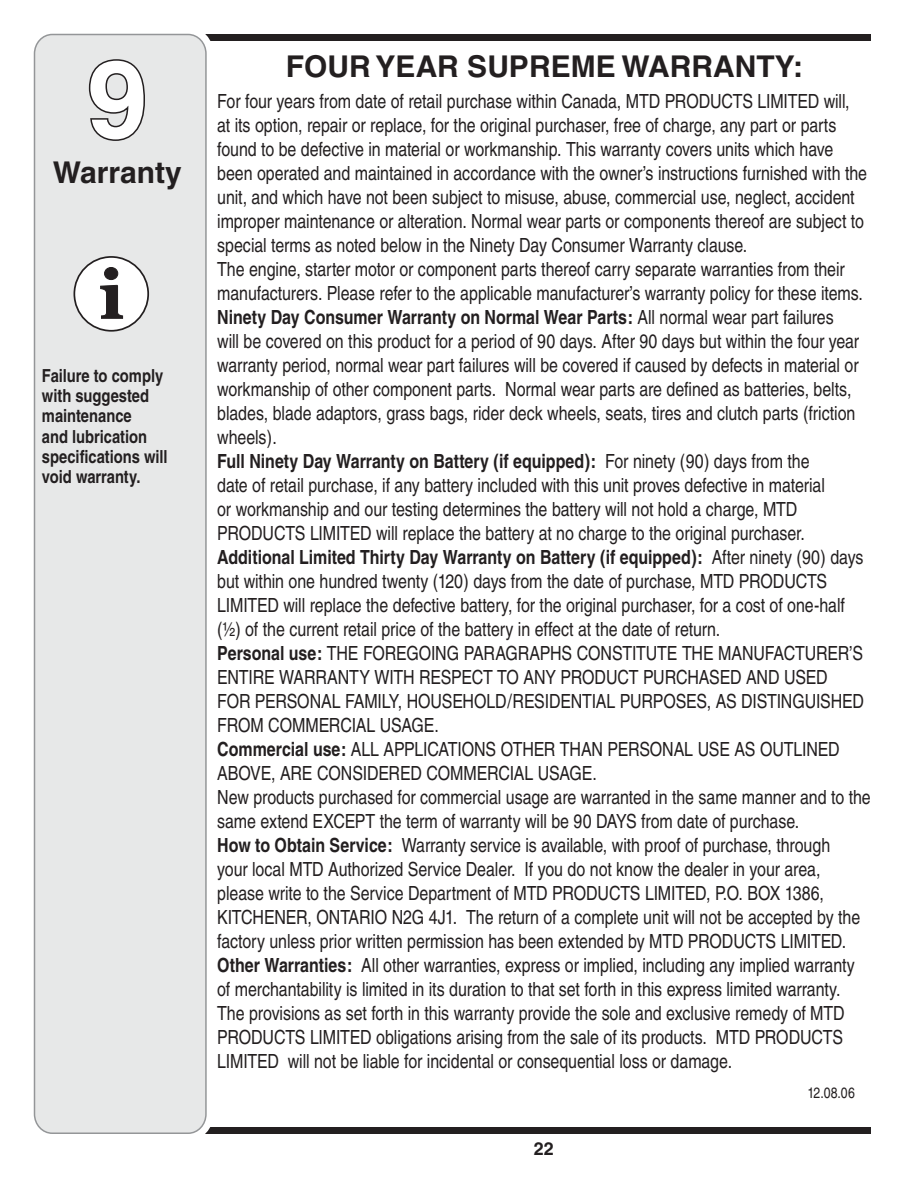
<style>
.page{position:relative;width:918px;height:1188px;background:#fff}
.page>*{position:absolute;margin:0;border:0;box-sizing:border-box;transform-origin:0 0}
.t1{font:700 108px "Helvetica";color:#fff}
.t2{font:700 30px "Helvetica";color:#231f20}
.t3{font:condensed 19.5px/24px "Helvetica";letter-spacing:-.005em;color:#231f20}
.t4{font:700 condensed 18px/20.2px "Helvetica";color:#231f20}
.t5{font:700 18px "Helvetica";color:#231f20}
.t6{font:condensed 15px "Helvetica";color:#231f20}
.s1{font-weight:700}
</style>
<div class="page">
<div style="left:110px;top:34px;width:761px;height:7px;background:#231f20"></div>
<div style="left:110px;top:1127px;width:761px;height:7px;background:#231f20"></div>
<div style="left:27px;top:27px;width:186px;height:1114px;border:15px solid #fff;border-radius:18px"></div>
<div style="left:34px;top:34px;width:172px;height:1099px;background:#e7e8e8;border-radius:18px"></div>
<div style="left:34px;top:34px;width:173px;height:1100px;border:2px solid #949698;border-radius:18px"></div>
<svg style="left:88px;top:59px;width:57px;height:82px"></svg>
<div style="left:74px;top:257px;width:74px;height:74px;background:#fff;border-radius:50%"></div>
<div style="left:73px;top:256px;width:76px;height:76px;border:2px solid #231f20;border-radius:50%"></div>
<svg style="left:100px;top:267px;width:23px;height:52px"></svg>
<h1 class="t1" style="left:87px;top:33px;width:62px">9</h1>
<h2 class="t2" style="left:53px;top:154px;width:130px">Warranty</h2>
<p class="t4" style="left:42px;top:365px;width:127px">Failure to comply with suggested maintenance<br>and lubrication specifications will void warranty.</p>
<h2 class="t2" style="left:286px;top:48px;width:519px">FOUR YEAR SUPREME WARRANTY:</h2>
<p class="t3" style="left:217px;top:89px;width:655px">For four years from date of retail purchase within Canada, MTD PRODUCTS LIMITED will,<br>at its option, repair or replace, for the original purchaser, free of charge, any part or parts found to be defective in material or workmanship. This warranty covers units which have been operated and maintained in accordance with the owner’s instructions furnished with the unit, and which have not been subject to misuse, abuse, commercial use, neglect, accident improper maintenance or alteration. Normal wear parts or components thereof are subject to special terms as noted below in the Ninety Day Consumer Warranty clause.<br>The engine, starter motor or component parts thereof carry separate warranties from their manufacturers. Please refer to the applicable manufacturer’s warranty policy for these items.<br><span class="s1">Ninety Day Consumer Warranty on Normal Wear Parts:</span> All normal wear part failures<br>will be covered on this product for a period of 90 days. After 90 days but within the four year warranty period, normal wear part failures will be covered if caused by defects in material or workmanship of other component parts. Normal wear parts are defined as batteries, belts, blades, blade adaptors, grass bags, rider deck wheels, seats, tires and clutch parts (friction wheels).<br><span class="s1">Full Ninety Day Warranty on Battery (if equipped):</span> For ninety (90) days from the<br>date of retail purchase, if any battery included with this unit proves defective in material<br>or workmanship and our testing determines the battery will not hold a charge, MTD PRODUCTS LIMITED will replace the battery at no charge to the original purchaser.<br><span class="s1">Additional Limited Thirty Day Warranty on Battery (if equipped):</span> After ninety (90) days but within one hundred twenty (120) days from the date of purchase, MTD PRODUCTS LIMITED will replace the defective battery, for the original purchaser, for a cost of one-half (½) of the current retail price of the battery in effect at the date of return.<br><span class="s1">Personal use:</span> THE FOREGOING PARAGRAPHS CONSTITUTE THE MANUFACTURER’S ENTIRE WARRANTY WITH RESPECT TO ANY PRODUCT PURCHASED AND USED<br>FOR PERSONAL FAMILY, HOUSEHOLD/RESIDENTIAL PURPOSES, AS DISTINGUISHED FROM COMMERCIAL USAGE.<br><span class="s1">Commercial use:</span> ALL APPLICATIONS OTHER THAN PERSONAL USE AS OUTLINED ABOVE, ARE CONSIDERED COMMERCIAL USAGE.<br>New products purchased for commercial usage are warranted in the same manner and to the same extend EXCEPT the term of warranty will be 90 DAYS from date of purchase.<br><span class="s1">How to Obtain Service:</span> Warranty service is available, with proof of purchase, through<br>your local MTD Authorized Service Dealer. If you do not know the dealer in your area, please write to the Service Department of MTD PRODUCTS LIMITED, P.O. BOX 1386, KITCHENER, ONTARIO N2G 4J1. The return of a complete unit will not be accepted by the factory unless prior written permission has been extended by MTD PRODUCTS LIMITED.<br><span class="s1">Other Warranties:</span> All other warranties, express or implied, including any implied warranty of merchantability is limited in its duration to that set forth in this express limited warranty.<br>The provisions as set forth in this warranty provide the sole and exclusive remedy of MTD PRODUCTS LIMITED obligations arising from the sale of its products. MTD PRODUCTS LIMITED will not be liable for incidental or consequential loss or damage.</p>
<p class="t6" style="left:807px;top:1084px;width:49px">12.08.06</p>
<p class="t5" style="left:534px;top:1137px;width:22px">22</p>
</div>
